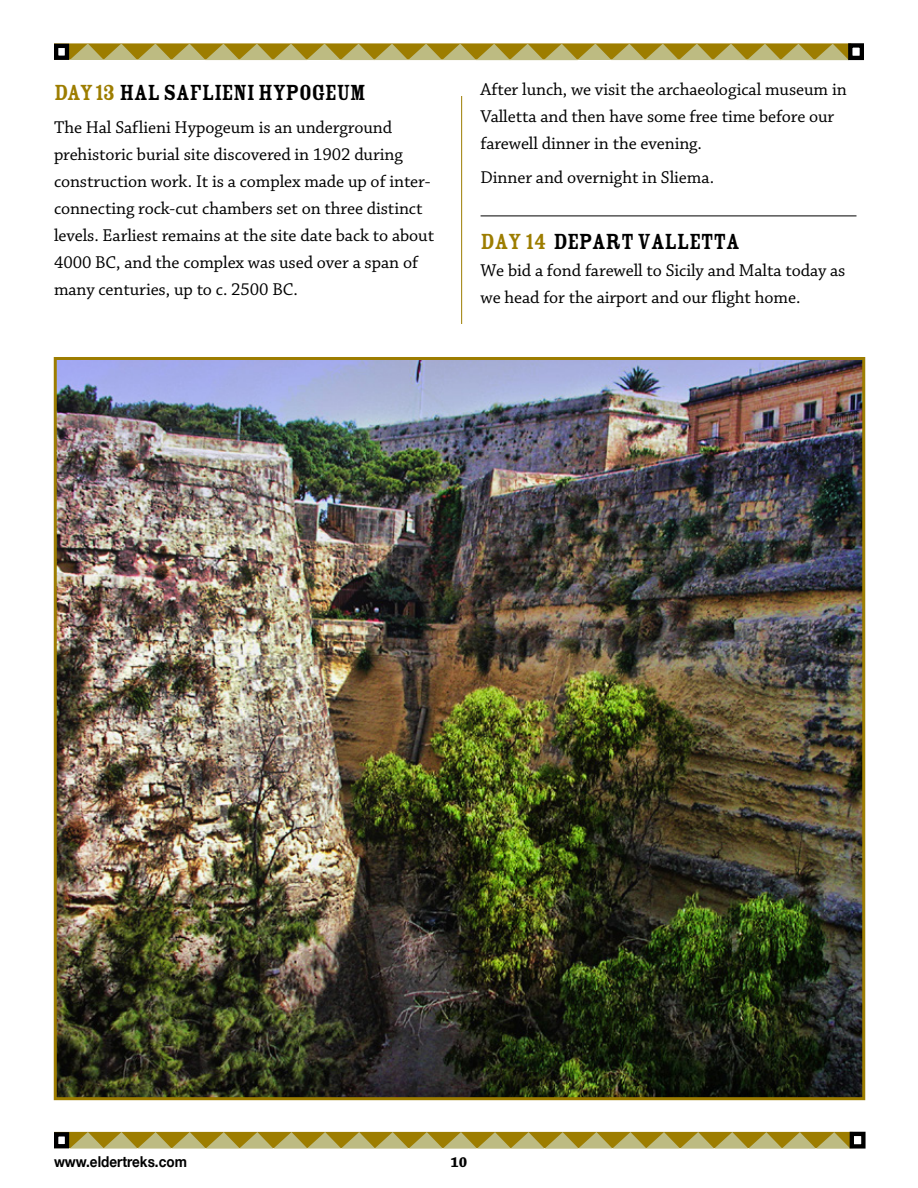
<style>
.page{position:relative;width:918px;height:1188px;background:#fff}
.page>*{position:absolute;margin:0;border:0;box-sizing:border-box;transform-origin:0 0}
.t1{font:24px "Rosewood Std Fill";letter-spacing:-.03em;color:#000}
.t2{font:18px/27px "Chaparral Pro";letter-spacing:-.005em;color:#000}
.t3{font:700 15px "Helvetica Neue";color:#000;scale:.9 1}
.t4{font:700 15px "Chaparral Pro";color:#000}
.s1{color:#9d7d00}
</style>
<div class="page">
<svg style="left:70px;top:1132px;width:780px;height:17px;background:#ae9e45"></svg>
<div style="left:54px;top:1132px;width:15px;height:16px;border:4px solid #000"></div>
<div style="left:850px;top:1132px;width:16px;height:17px;border:4px solid #000"></div>
<div style="left:54px;top:43px;width:797px;height:17px;background:#866a00"></div>
<svg style="left:70px;top:44px;width:778px;height:16px;background:#ad9c42"></svg>
<div style="left:56px;top:46px;width:11px;height:12px;background:#fff"></div>
<div style="left:54px;top:44px;width:15px;height:16px;border:4px solid #000"></div>
<div style="left:848px;top:43px;width:16px;height:17px;border:4px solid #000"></div>
<hr style="left:481px;top:216px;width:375px;height:1px;background:#000">
<img style="left:58px;top:361px;width:803px;height:735px">
<div style="left:54px;top:357px;width:811px;height:743px;border:3px solid #9d7d00"></div>
<hr style="left:461px;top:96px;width:1px;height:228px;background:#9d7d00">
<h1 class="t1" style="left:54px;top:79px;width:314px"><span class="s1">DAY 13</span> HAL SAFLIENI HYPOGEUM</h1>
<p class="t2" style="left:54px;top:115px;width:382px">The Hal Saflieni Hypogeum is an underground prehistoric burial site discovered in 1902 during construction work. It is a complex made up of inter&shy;connecting rock-cut chambers set on three distinct levels. Earliest remains at the site date back to about 4000 BC, and the complex was used over a span of many centuries, up to c. 2500 BC.</p>
<p class="t2" style="left:481px;top:77px;width:368px">After lunch, we visit the archaeological museum in<br>Valletta and then have some free time before our farewell dinner in the evening.</p>
<p class="t2" style="left:481px;top:164px;width:235px">Dinner and overnight in Sliema.</p>
<h1 class="t1" style="left:481px;top:228px;width:261px"><span class="s1">DAY 14</span> DEPART VALLETTA</h1>
<p class="t2" style="left:481px;top:257px;width:366px">We bid a fond farewell to Sicily and Malta today as we head for the airport and our flight home.</p>
<p class="t3" style="left:54px;top:1150px;width:149px">www.eldertreks.com</p>
<p class="t4" style="left:451px;top:1154px;width:18px">10</p>
</div>
